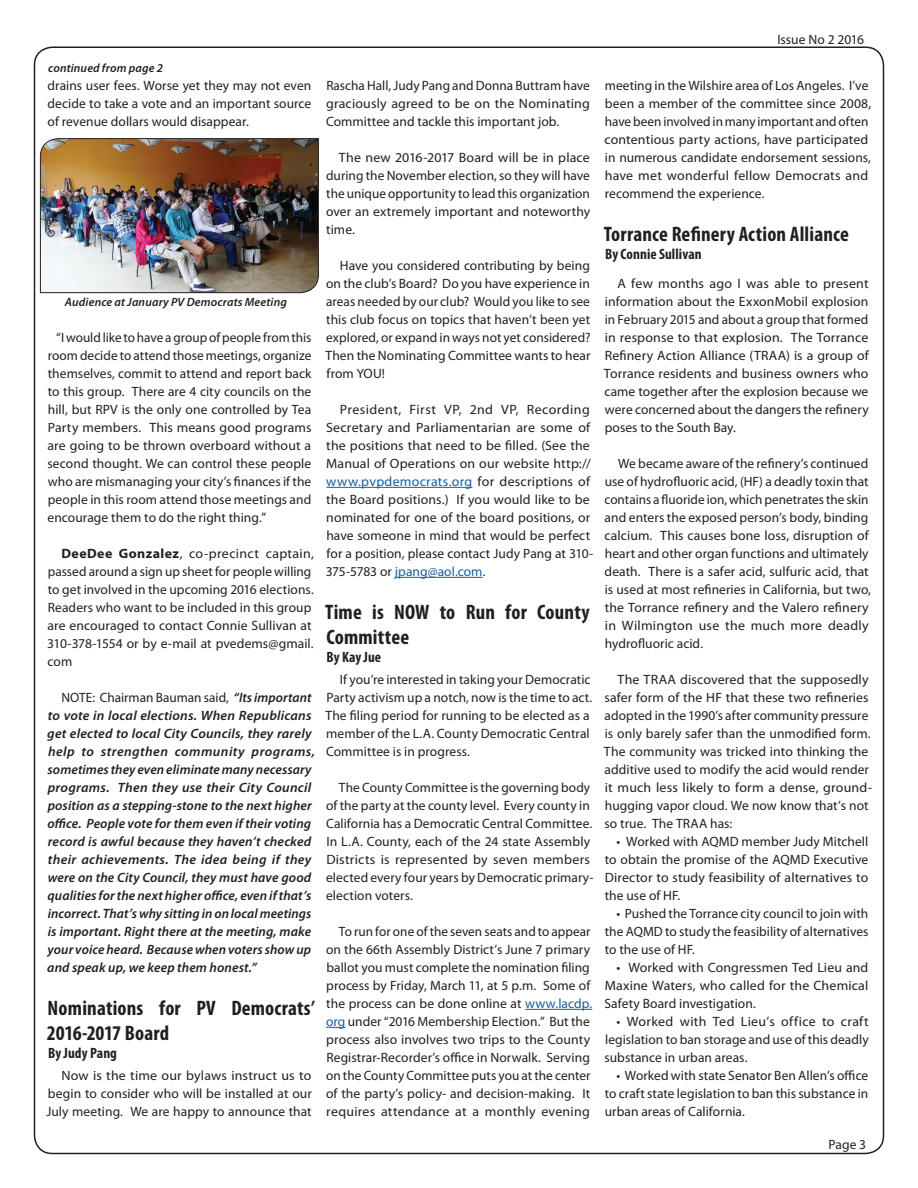
<style>
.page{position:relative;width:918px;height:1188px;background:#fff}
.page>*{position:absolute;margin:0;border:0;box-sizing:border-box;transform-origin:0 0}
.t1{font:700 condensed 21px/25.2px "Myriad Pro";letter-spacing:.01em;color:#231f20}
.t2{font:700 condensed 15px "Myriad Pro";letter-spacing:.005em;color:#231f20}
.t3{font:13.5px/18px "Myriad Pro";letter-spacing:.005em;color:#231f20;text-align:justify}
.t4{font:italic 600 13.5px/18px "Myriad Pro";letter-spacing:.01em;color:#231f20}
.t5{font:italic 600 12px "Myriad Pro";letter-spacing:.015em;color:#231f20}
.s1{font-weight:700}
.s2{font-weight:400;font-style:normal}
.s3{color:#175d9e}
</style>
<div class="page">
<hr style="left:326px;top:487px;width:146px;height:1px;background:#175d9e">
<hr style="left:395px;top:577px;width:88px;height:1px;background:#175d9e">
<hr style="left:525px;top:1009px;width:67px;height:1px;background:#175d9e">
<svg style="left:326px;top:1027px;width:19px;height:1px"></svg>
<img style="left:40px;top:138px;width:279px;height:155px">
<p class="t5" style="left:48px;top:60px;width:116px">continued from page 2</p>
<p class="t3" style="left:48px;top:76px;width:265px">drains user fees. Worse yet they may not even decide to take a vote and an important source of revenue dollars would disappear.</p>
<p class="t5" style="left:65px;top:294px;width:223px">Audience at January PV Democrats Meeting</p>
<p class="t3" style="left:48px;top:328px;width:266px;text-indent:9px">“I would like to have a group of people from this room decide to attend those meetings, organize themselves, commit to attend and report back to this group. There are 4 city councils on the hill, but RPV is the only one controlled by Tea Party members. This means good programs are going to be thrown overboard without a second thought. We can control these people who are mismanaging your city’s finances if the people in this room attend those meetings and encourage them to do the right thing.”</p>
<p class="t3" style="left:47px;top:544px;width:268px;text-align:left;text-indent:14px"><span class="s1">DeeDee Gonzalez</span>, co-precinct captain, passed around a sign up sheet for people willing to get involved in the upcoming 2016 elections.<br>Readers who want to be included in this group are encouraged to contact Connie Sullivan at 310-378-1554 or by e-mail at pvedems@gmail. com</p>
<p class="t4" style="left:47px;top:688px;width:269px;text-indent:14px"><span class="s2">NOTE: Chairman Bauman said,</span> “Its important to vote in local elections. When Republicans get elected to local City Councils, they rarely help to strengthen community programs, sometimes they even eliminate many necessary programs. Then they use their City Council position as a stepping-stone to the next higher office. People vote for them even if their voting record is awful because they haven’t checked their achievements. The idea being if they were on the City Council, they must have good qualities for the next higher office, even if that’s incorrect. That’s why sitting in on local meetings is important. Right there at the meeting, make your voice heard. Because when voters show up and speak up, we keep them honest.”</p>
<h1 class="t1" style="left:47px;top:995px;width:270px">Nominations for PV Democrats’<br>2016-2017 Board</h1>
<p class="t2" style="left:48px;top:1044px;width:70px">By Judy Pang</p>
<p class="t3" style="left:46px;top:1066px;width:267px;text-indent:15px">Now is the time our bylaws instruct us to begin to consider who will be installed at our July meeting. We are happy to announce that</p>
<p class="t3" style="left:326px;top:76px;width:265px">Rascha Hall, Judy Pang and Donna Buttram have graciously agreed to be on the Nominating Committee and tackle this important job.</p>
<p class="t3" style="left:326px;top:148px;width:266px;text-indent:13px">The new 2016-2017 Board will be in place during the November election, so they will have the unique opportunity to lead this organization over an extremely important and noteworthy time.</p>
<p class="t3" style="left:325px;top:256px;width:266px;text-indent:14px">Have you considered contributing by being on the club’s Board? Do you have experience in areas needed by our club? Would you like to see this club focus on topics that haven’t been yet explored, or expand in ways not yet considered?<br>Then the Nominating Committee wants to hear from YOU!</p>
<p class="t3" style="left:326px;top:400px;width:269px;text-align:left;text-indent:14px">President, First VP, 2nd VP, Recording Secretary and Parliamentarian are some of the positions that need to be filled. (See the Manual of Operations on our website http:// <span class="s3">www.pvpdemocrats.org</span> for descriptions of the Board positions.) If you would like to be nominated for one of the board positions, or have someone in mind that would be perfect for a position, please contact Judy Pang at 310- 375-5783 or <span class="s3">jpang@aol.com</span>.</p>
<h1 class="t1" style="left:325px;top:599px;width:266px">Time is NOW to Run for County<br>Committee</h1>
<p class="t2" style="left:327px;top:648px;width:56px">By Kay Jue</p>
<p class="t3" style="left:325px;top:670px;width:268px;text-align:left;text-indent:14px">If you’re interested in taking your Democratic Party activism up a notch, now is the time to act.<br>The filing period for running to be elected as a member of the L.A. County Democratic Central Committee is in progress.</p>
<p class="t3" style="left:326px;top:778px;width:269px;text-align:left;text-indent:13px">The County Committee is the governing body of the party at the county level. Every county in California has a Democratic Central Committee.<br>In L.A. County, each of the 24 state Assembly Districts is represented by seven members elected every four years by Democratic primary&shy;election voters.</p>
<p class="t3" style="left:326px;top:922px;width:268px;text-align:left;text-indent:13px">To run for one of the seven seats and to appear on the 66th Assembly District’s June 7 primary ballot you must complete the nomination filing process by Friday, March 11, at 5 p.m. Some of the process can be done online at <span class="s3">www.lacdp. org</span> under “2016 Membership Election.” But the process also involves two trips to the County Registrar-Recorder’s office in Norwalk. Serving on the County Committee puts you at the center of the party’s policy- and decision-making. It requires attendance at a monthly evening</p>
<p class="t3" style="left:777px;top:30px;width:88px">Issue No 2 2016</p>
<p class="t3" style="left:605px;top:76px;width:268px;text-align:left">meeting in the Wilshire area of Los Angeles. I’ve been a member of the committee since 2008, have been involved in many important and often contentious party actions, have participated in numerous candidate endorsement sessions, have met wonderful fellow Democrats and recommend the experience.</p>
<h1 class="t1" style="left:604px;top:221px;width:247px">Torrance Refinery Action Alliance</h1>
<p class="t2" style="left:605px;top:245px;width:98px">By Connie Sullivan</p>
<p class="t3" style="left:604px;top:274px;width:266px;text-indent:13px">A few months ago I was able to present information about the ExxonMobil explosion in February 2015 and about a group that formed in response to that explosion. The Torrance Refinery Action Alliance (TRAA) is a group of Torrance residents and business owners who came together after the explosion because we were concerned about the dangers the refinery poses to the South Bay.</p>
<p class="t3" style="left:605px;top:454px;width:268px;text-align:left;text-indent:14px">We became aware of the refinery’s continued use of hydrofluoric acid, (HF) a deadly toxin that contains a fluoride ion, which penetrates the skin and enters the exposed person’s body, binding calcium. This causes bone loss, disruption of heart and other organ functions and ultimately death. There is a safer acid, sulfuric acid, that is used at most refineries in California, but two, the Torrance refinery and the Valero refinery in Wilmington use the much more deadly hydrofluoric acid.</p>
<p class="t3" style="left:604px;top:670px;width:270px;text-align:left;text-indent:14px">The TRAA discovered that the supposedly safer form of the HF that these two refineries adopted in the 1990’s after community pressure is only barely safer than the unmodified form.<br>The community was tricked into thinking the additive used to modify the acid would render it much less likely to form a dense, ground&shy;hugging vapor cloud. We now know that’s not so true. The TRAA has:</p>
<p class="t3" style="left:605px;top:832px;width:265px;text-indent:12px">• Worked with AQMD member Judy Mitchell to obtain the promise of the AQMD Executive Director to study feasibility of alternatives to the use of HF.</p>
<p class="t3" style="left:605px;top:904px;width:265px;text-indent:12px">• Pushed the Torrance city council to join with the AQMD to study the feasibility of alternatives to the use of HF.</p>
<p class="t3" style="left:605px;top:958px;width:265px;text-indent:12px">• Worked with Congressmen Ted Lieu and Maxine Waters, who called for the Chemical Safety Board investigation.</p>
<p class="t3" style="left:605px;top:1012px;width:266px;text-indent:12px">• Worked with Ted Lieu’s office to craft legislation to ban storage and use of this deadly substance in urban areas.</p>
<p class="t3" style="left:605px;top:1066px;width:265px;text-indent:12px">• Worked with state Senator Ben Allen’s office to craft state legislation to ban this substance in urban areas of California.</p>
<p class="t3" style="left:828px;top:1136px;width:39px">Page 3</p>
</div>
